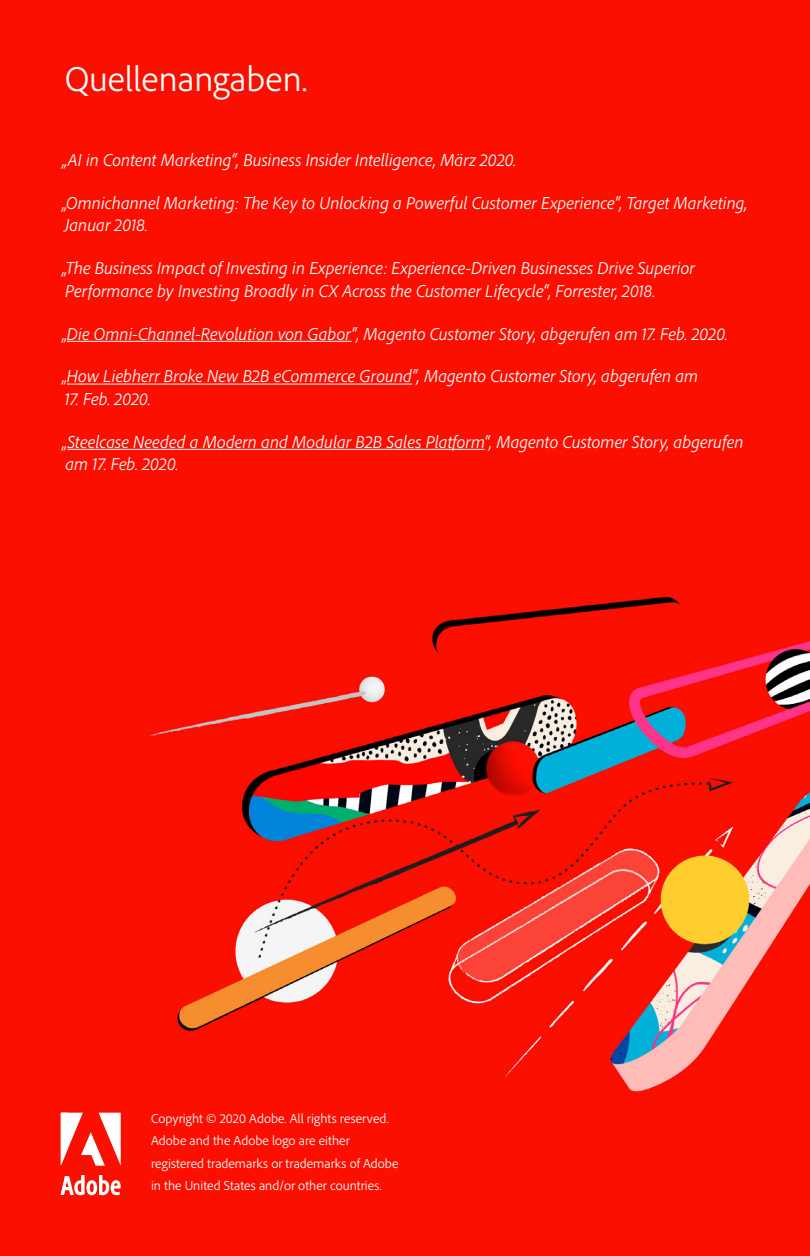
<style>
.page{position:relative;width:810px;height:1256px;background:#fa0f00}
.page>*{position:absolute;margin:0;border:0;box-sizing:border-box;transform-origin:0 0}
.t1{font:300 36px "Adobe Clean";color:#fff}
.Sources___Citations{font:italic 300 18px/22.5px "Adobe Clean";letter-spacing:.005em;color:#fff}
.Copyright{font:300 13.5px/22.5px "Adobe Clean";color:#fff}
</style>
<div class="page">
<img style="left:68px;top:448px;width:742px;height:748px">
<svg style="left:61px;top:1112px;width:60px;height:53px"></svg>
<svg style="left:61px;top:1175px;width:60px;height:20px"></svg>
<hr style="left:67px;top:341px;width:285px;height:1px;background:#fff">
<hr style="left:67px;top:383px;width:345px;height:1px;background:#fff">
<hr style="left:67px;top:449px;width:417px;height:1px;background:#fff">
<h2 class="t1" style="left:65px;top:56px;width:244px">Quellenangaben.</h2>
<p class="Sources___Citations" style="left:62px;top:148px;width:455px">„AI in Content Marketing“, Business Insider Intelligence, März 2020.</p>
<p class="Sources___Citations" style="left:62px;top:191px;width:687px">„Omnichannel Marketing: The Key to Unlocking a Powerful Customer Experience“, Target Marketing,<br>Januar 2018.</p>
<p class="Sources___Citations" style="left:62px;top:256px;width:634px">„The Business Impact of Investing in Experience: Experience-Driven Businesses Drive Superior<br>Performance by Investing Broadly in CX Across the Customer Lifecycle“, Forrester, 2018.</p>
<p class="Sources___Citations" style="left:62px;top:322px;width:667px">„Die Omni-Channel-Revolution von Gabor“, Magento Customer Story, abgerufen am 17. Feb. 2020.</p>
<p class="Sources___Citations" style="left:62px;top:364px;width:637px">„How Liebherr Broke New B2B eCommerce Ground“, Magento Customer Story, abgerufen am</p>
<p class="Sources___Citations" style="left:65px;top:387px;width:87px">17. Feb. 2020.</p>
<p class="Sources___Citations" style="left:62px;top:430px;width:683px">„Steelcase Needed a Modern and Modular B2B Sales Platform“, Magento Customer Story, abgerufen am 17. Feb. 2020.</p>
<p class="Copyright" style="left:151px;top:1106px;width:249px">Copyright © 2020 Adobe. All rights reserved.<br>Adobe and the Adobe logo are either registered trademarks or trademarks of Adobe in the United States and/or other countries.</p>
</div>
